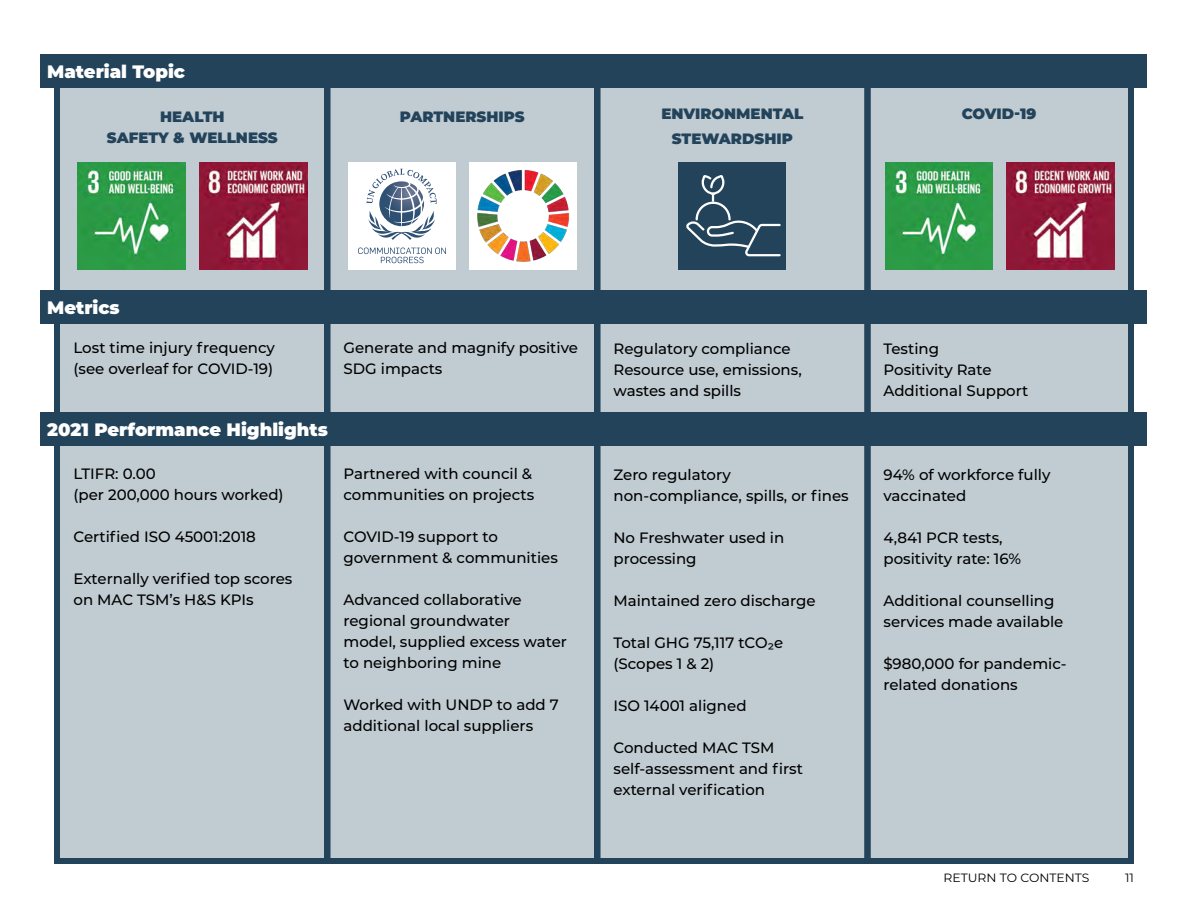
<style>
.page{position:relative;width:1188px;height:918px;background:#fff}
.page>*{position:absolute;margin:0;border:0;box-sizing:border-box;transform-origin:0 0}
.t1{font:900 18px "Montserrat";color:#fff}
.t2{font:500 15px/21px "Montserrat";color:#000}
.t3{font:900 15px/21px "Montserrat";color:#23435a;text-align:center}
.t4{font:12px "Montserrat";color:#000}
</style>
<div class="page">
<div style="left:867px;top:64px;width:264px;height:797px;background:#c0cbd2"></div>
<div style="left:864px;top:61px;width:270px;height:803px;border:6px solid #23435a"></div>
<div style="left:57px;top:64px;width:271px;height:797px;background:#c0cbd2"></div>
<div style="left:54px;top:61px;width:277px;height:803px;border:6px solid #23435a"></div>
<div style="left:327px;top:64px;width:271px;height:797px;background:#c0cbd2"></div>
<div style="left:324px;top:61px;width:277px;height:803px;border:6px solid #23435a"></div>
<div style="left:597px;top:64px;width:271px;height:797px;background:#c0cbd2"></div>
<div style="left:594px;top:61px;width:277px;height:803px;border:6px solid #23435a"></div>
<div style="left:40px;top:54px;width:1108px;height:34px;background:#23435a"></div>
<div style="left:40px;top:290px;width:1108px;height:34px;background:#23435a"></div>
<div style="left:40px;top:412px;width:1108px;height:34px;background:#23435a"></div>
<img style="left:78px;top:162px;width:108px;height:108px">
<img style="left:199px;top:162px;width:108px;height:108px">
<div style="left:348px;top:162px;width:108px;height:108px;background:#fff"></div>
<div style="left:469px;top:162px;width:108px;height:108px;background:#fff"></div>
<svg style="left:358px;top:248px;width:88px;height:15px"></svg>
<svg style="left:367px;top:169px;width:70px;height:71px"></svg>
<img style="left:477px;top:170px;width:93px;height:92px">
<img style="left:885px;top:162px;width:108px;height:108px">
<img style="left:1006px;top:162px;width:108px;height:108px">
<div style="left:678px;top:162px;width:108px;height:108px;background:#23435a"></div>
<svg style="left:686px;top:176px;width:95px;height:81px"></svg>
<p class="t1" style="left:47px;top:58px;width:139px">Material Topic</p>
<p class="t3" style="left:107px;top:105px;width:172px">HEALTH<br>SAFETY &amp; WELLNESS</p>
<p class="t3" style="left:400px;top:105px;width:126px">PARTNERSHIPS</p>
<p class="t3" style="left:661px;top:100px;width:144px;line-height:25.2px">ENVIRONMENTAL<br>STEWARDSHIP</p>
<p class="t3" style="left:962px;top:102px;width:76px">COVID-19</p>
<p class="t1" style="left:47px;top:295px;width:74px">Metrics</p>
<p class="t2" style="left:74px;top:336px;width:203px">Lost time injury frequency (see overleaf for COVID-19)</p>
<p class="t2" style="left:344px;top:336px;width:236px">Generate and magnify positive<br>SDG impacts</p>
<p class="t1" style="left:47px;top:416px;width:282px">2021 Performance Highlights</p>
<p class="t2" style="left:74px;top:462px;width:212px">LTIFR: 0.00<br>(per 200,000 hours worked)</p>
<p class="t2" style="left:74px;top:525px;width:184px">Certified ISO 45001:2018</p>
<p class="t2" style="left:74px;top:567px;width:220px">Externally verified top scores on MAC TSM’s H&amp;S KPIs</p>
<p class="t2" style="left:344px;top:462px;width:192px">Partnered with council &amp; communities on projects</p>
<p class="t2" style="left:344px;top:525px;width:216px">COVID-19 support to government &amp; communities</p>
<p class="t2" style="left:344px;top:588px;width:225px">Advanced collaborative regional groundwater<br>model, supplied excess water to neighboring mine</p>
<p class="t2" style="left:344px;top:693px;width:217px">Worked with UNDP to add 7 additional local suppliers</p>
<p class="t2" style="left:613px;top:337px;width:190px">Regulatory compliance<br>Resource use, emissions, wastes and spills</p>
<p class="t2" style="left:613px;top:463px;width:237px">Zero regulatory non-compliance, spills, or fines</p>
<p class="t2" style="left:613px;top:526px;width:172px">No Freshwater used in processing</p>
<p class="t2" style="left:613px;top:589px;width:204px">Maintained zero discharge</p>
<p class="t2" style="left:613px;top:631px;width:171px">Total GHG 75,117 tCO2e (Scopes 1 &amp; 2)</p>
<p class="t2" style="left:613px;top:694px;width:135px">ISO 14001 aligned</p>
<p class="t2" style="left:613px;top:736px;width:191px">Conducted MAC TSM self-assessment and first external verification</p>
<p class="t2" style="left:883px;top:337px;width:146px">Testing<br>Positivity Rate<br>Additional Support</p>
<p class="t2" style="left:883px;top:463px;width:168px">94% of workforce fully vaccinated</p>
<p class="t2" style="left:883px;top:526px;width:139px">4,841 PCR tests, positivity rate: 16%</p>
<p class="t2" style="left:883px;top:589px;width:181px">Additional counselling services made available</p>
<p class="t2" style="left:883px;top:652px;width:185px">$980,000 for pandemic&shy;related donations</p>
<p class="t4" style="left:944px;top:870px;width:147px">RETURN TO CONTENTS</p>
<p class="t4" style="left:1125px;top:870px;width:10px">11</p>
</div>
